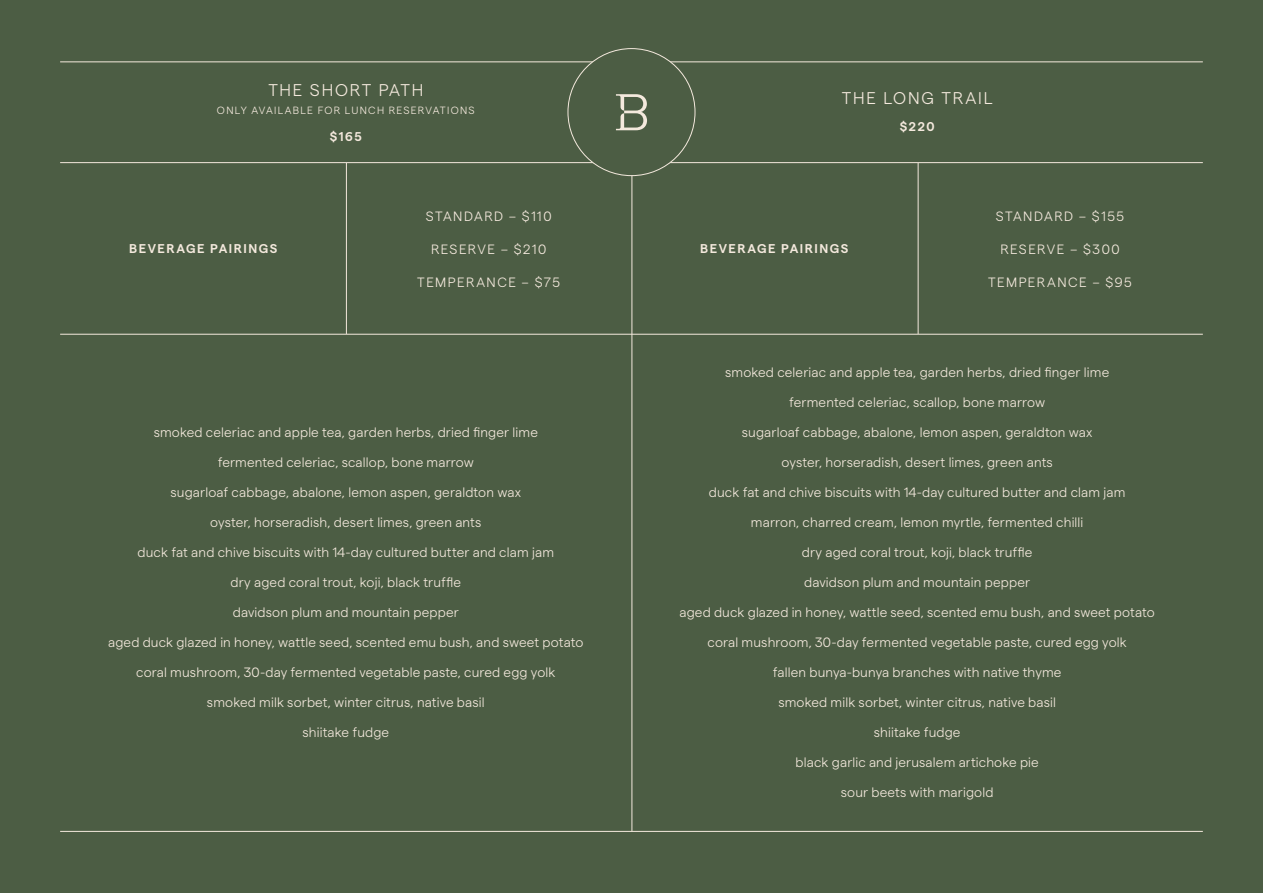
<style>
.page{position:relative;width:1263px;height:893px;background:#4c5d44}
.page>*{position:absolute;margin:0;border:0;box-sizing:border-box;transform-origin:0 0}
.t1{font:300 16.95px "Matter";letter-spacing:.105em;color:#f4e9dd}
.t2{font:300 13.5px "Matter";letter-spacing:.01em;color:#f4e9dd}
.t3{font:300 13.5px "Matter";letter-spacing:.11em;color:#f4e9dd}
.t4{font:300 13.5px "Matter";letter-spacing:.115em;color:#f4e9dd}
.t5{font:600 12.75px "Matter";letter-spacing:.12em;color:#f4e9dd}
.t6{font:300 10.5px "Matter";letter-spacing:.12em;color:#f4e9dd}
</style>
<div class="page">
<hr style="left:60px;top:62px;width:1143px;height:1px;background:#f4e9dd">
<hr style="left:60px;top:162px;width:1143px;height:1px;background:#f4e9dd">
<hr style="left:60px;top:334px;width:1143px;height:1px;background:#f4e9dd">
<hr style="left:632px;top:163px;width:1px;height:668px;background:#f4e9dd">
<hr style="left:60px;top:831px;width:1143px;height:1px;background:#f4e9dd">
<div style="left:568px;top:49px;width:127px;height:127px;background:#4c5d44;border-radius:50%"></div>
<svg style="left:616px;top:94px;width:31px;height:36px"></svg>
<hr style="left:918px;top:163px;width:1px;height:171px;background:#f4e9dd">
<hr style="left:346px;top:163px;width:1px;height:171px;background:#f4e9dd">
<p class="t1" style="left:268px;top:78px;width:156px">THE SHORT PATH</p>
<p class="t6" style="left:217px;top:103px;width:259px">ONLY AVAILABLE FOR LUNCH RESERVATIONS</p>
<p class="t5" style="left:330px;top:127px;width:34px">$165</p>
<p class="t1" style="left:842px;top:86px;width:152px">THE LONG TRAIL</p>
<p class="t5" style="left:900px;top:117px;width:36px">$220</p>
<p class="t3" style="left:426px;top:206px;width:127px">STANDARD – $110</p>
<p class="t3" style="left:431px;top:239px;width:117px">RESERVE – $210</p>
<p class="t3" style="left:417px;top:272px;width:144px">TEMPERANCE – $75</p>
<p class="t5" style="left:129px;top:240px;width:150px">BEVERAGE PAIRINGS</p>
<p class="t5" style="left:700px;top:240px;width:150px">BEVERAGE PAIRINGS</p>
<p class="t4" style="left:996px;top:206px;width:130px">STANDARD – $155</p>
<p class="t3" style="left:1000px;top:239px;width:121px">RESERVE – $300</p>
<p class="t4" style="left:988px;top:272px;width:145px">TEMPERANCE – $95</p>
<p class="t2" style="left:154px;top:423px;width:386px">smoked celeriac and apple tea, garden herbs, dried finger lime</p>
<p class="t2" style="left:218px;top:453px;width:258px">fermented celeriac, scallop, bone marrow</p>
<p class="t2" style="left:171px;top:483px;width:352px">sugarloaf cabbage, abalone, lemon aspen, geraldton wax</p>
<p class="t2" style="left:210px;top:513px;width:273px">oyster, horseradish, desert limes, green ants</p>
<p class="t2" style="left:138px;top:543px;width:418px">duck fat and chive biscuits with 14-day cultured butter and clam jam</p>
<p class="t2" style="left:230px;top:573px;width:232px">dry aged coral trout, koji, black truffle</p>
<p class="t2" style="left:233px;top:603px;width:228px">davidson plum and mountain pepper</p>
<p class="t2" style="left:108px;top:633px;width:477px">aged duck glazed in honey, wattle seed, scented emu bush, and sweet potato</p>
<p class="t2" style="left:136px;top:663px;width:421px">coral mushroom, 30-day fermented vegetable paste, cured egg yolk</p>
<p class="t2" style="left:207px;top:693px;width:279px">smoked milk sorbet, winter citrus, native basil</p>
<p class="t2" style="left:302px;top:723px;width:88px">shiitake fudge</p>
<p class="t2" style="left:725px;top:363px;width:386px">smoked celeriac and apple tea, garden herbs, dried finger lime</p>
<p class="t2" style="left:789px;top:393px;width:258px">fermented celeriac, scallop, bone marrow</p>
<p class="t2" style="left:742px;top:423px;width:352px">sugarloaf cabbage, abalone, lemon aspen, geraldton wax</p>
<p class="t2" style="left:781px;top:453px;width:273px">oyster, horseradish, desert limes, green ants</p>
<p class="t2" style="left:709px;top:483px;width:418px">duck fat and chive biscuits with 14-day cultured butter and clam jam</p>
<p class="t2" style="left:751px;top:513px;width:334px">marron, charred cream, lemon myrtle, fermented chilli</p>
<p class="t2" style="left:802px;top:543px;width:232px">dry aged coral trout, koji, black truffle</p>
<p class="t2" style="left:804px;top:573px;width:228px">davidson plum and mountain pepper</p>
<p class="t2" style="left:679px;top:603px;width:477px">aged duck glazed in honey, wattle seed, scented emu bush, and sweet potato</p>
<p class="t2" style="left:707px;top:633px;width:421px">coral mushroom, 30-day fermented vegetable paste, cured egg yolk</p>
<p class="t2" style="left:773px;top:663px;width:290px">fallen bunya-bunya branches with native thyme</p>
<p class="t2" style="left:778px;top:693px;width:279px">smoked milk sorbet, winter citrus, native basil</p>
<p class="t2" style="left:874px;top:723px;width:88px">shiitake fudge</p>
<p class="t2" style="left:795px;top:753px;width:245px">black garlic and jerusalem artichoke pie</p>
<p class="t2" style="left:841px;top:783px;width:154px">sour beets with marigold</p>
</div>
